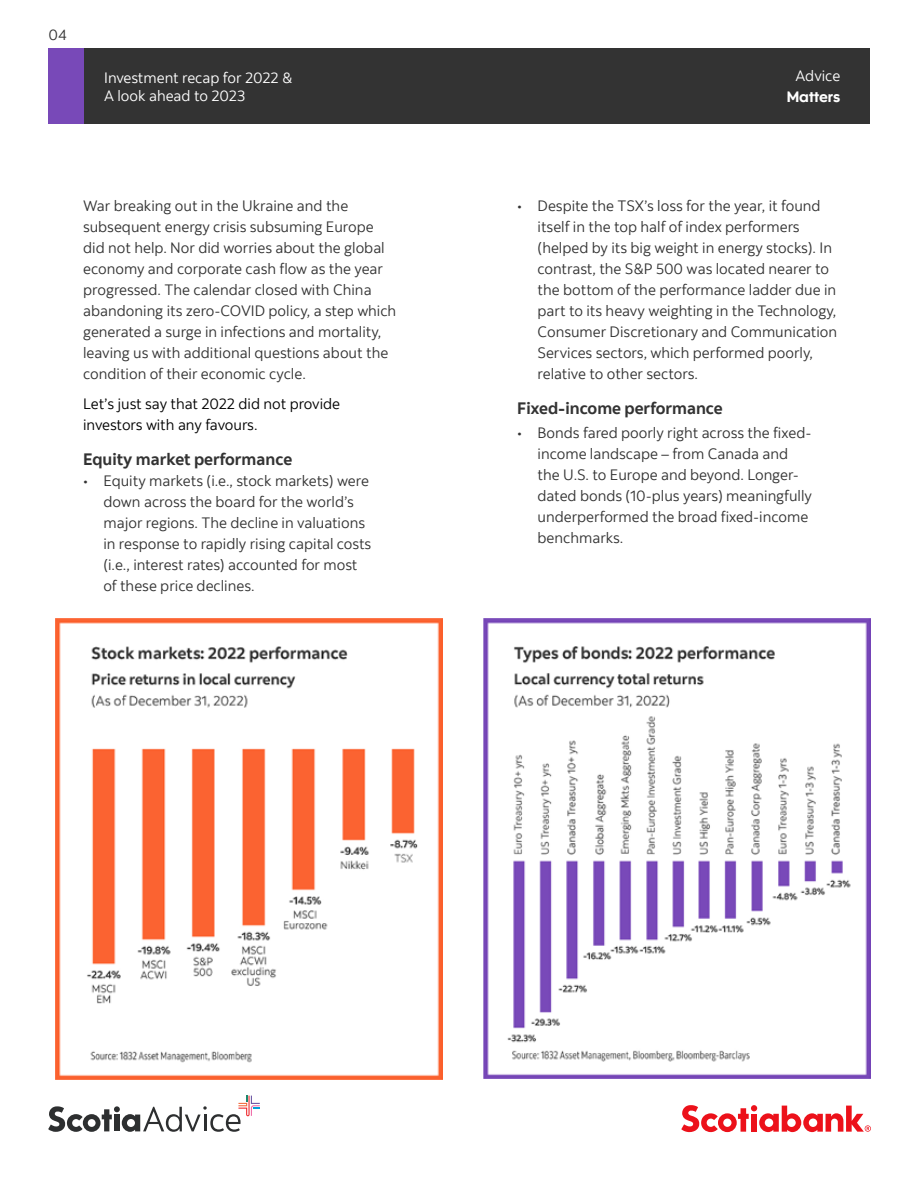
<style>
.page{position:relative;width:918px;height:1188px;background:#fff}
.page>*{position:absolute;margin:0;border:0;box-sizing:border-box;transform-origin:0 0}
.Subhead_-_11_pt{font:700 16.5px "Scotia";color:#333}
.Body_copy{font:15px/21px "Scotia";color:#333}
.Body_copy-2{font:15px/21px "Scotia";color:#000}
.t1{font:15px/18px "Scotia";color:#fff}
.t2{font:15px "Scotia Headline";color:#fff}
</style>
<div class="page">
<div style="left:49px;top:49px;width:820px;height:75px;background:#333"></div>
<div style="left:49px;top:49px;width:35px;height:75px;background:#7849b8"></div>
<svg style="left:48px;top:1096px;width:212px;height:36px"></svg>
<svg style="left:681px;top:1105px;width:190px;height:27px"></svg>
<img style="left:56px;top:619px;width:387px;height:460px">
<img style="left:484px;top:618px;width:387px;height:460px">
<p class="Body_copy" style="left:49px;top:24px;width:20px">04</p>
<p class="t1" style="left:104px;top:68px;width:190px">Investment recap for 2022 &amp;<br>A look ahead to 2023</p>
<p class="Body_copy" style="left:83px;top:195px;width:315px">War breaking out in the Ukraine and the subsequent energy crisis subsuming Europe did not help. Nor did worries about the global economy and corporate cash flow as the year progressed. The calendar closed with China abandoning its zero-COVID policy, a step which generated a surge in infections and mortality, leaving us with additional questions about the condition of their economic cycle.</p>
<p class="Body_copy-2" style="left:83px;top:393px;width:259px">Let’s just say that 2022 did not provide investors with any favours.</p>
<p class="Subhead_-_11_pt" style="left:83px;top:449px;width:211px">Equity market performance</p>
<p class="Body_copy" style="left:103px;top:470px;width:269px;text-indent:-20px">• Equity markets (i.e., stock markets) were down across the board for the world’s major regions. The decline in valuations in response to rapidly rising capital costs (i.e., interest rates) accounted for most of these price declines.</p>
<p class="t1" style="left:796px;top:67px;width:46px">Advice</p>
<p class="t2" style="left:787px;top:88px;width:55px">Matters</p>
<p class="Body_copy" style="left:538px;top:195px;width:301px;text-indent:-20px">• Despite the TSX’s loss for the year, it found itself in the top half of index performers (helped by its big weight in energy stocks). In contrast, the S&amp;P 500 was located nearer to the bottom of the performance ladder due in part to its heavy weighting in the Technology, Consumer Discretionary and Communication Services sectors, which performed poorly, relative to other sectors.</p>
<p class="Subhead_-_11_pt" style="left:517px;top:398px;width:207px">Fixed-income performance</p>
<p class="Body_copy" style="left:538px;top:422px;width:276px;text-indent:-20px">• Bonds fared poorly right across the fixed&shy;income landscape – from Canada and the U.S. to Europe and beyond. Longer&shy;dated bonds (10-plus years) meaningfully underperformed the broad fixed-income benchmarks.</p>
</div>
